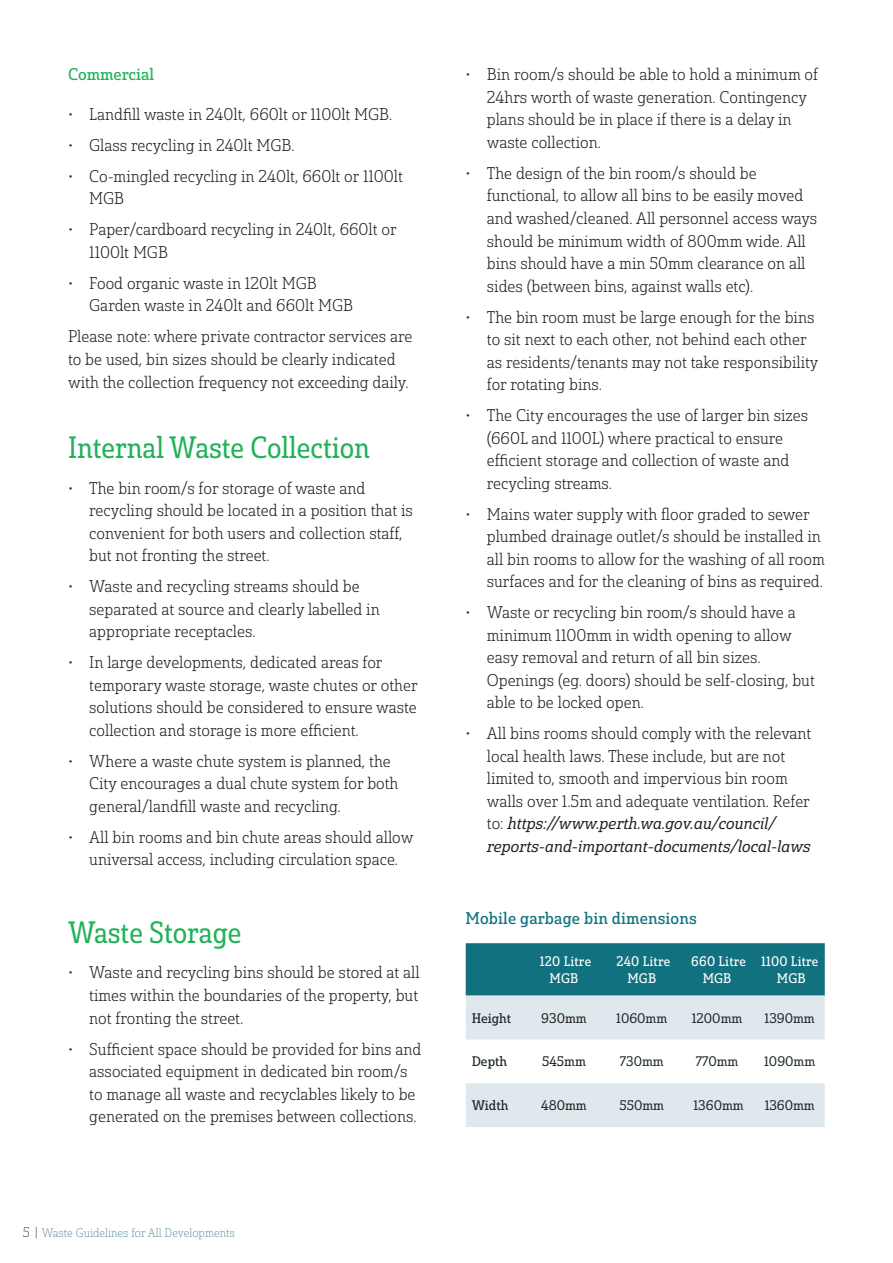
<style>
.page{position:relative;width:893px;height:1263px;background:#fff}
.page>*{position:absolute;margin:0;border:0;box-sizing:border-box;transform-origin:0 0}
.t1{font:30px "Solitas Slab Con Boo";color:#21b259}
.t2{font:16.5px/22.5px "Solitas Slab Nor Lig";color:#231f20}
.t3{font:16.5px/22.5px "Solitas Slab Nor Boo It";color:#231f20}
.t4{font:16.5px "Solitas Slab Nor Reg";letter-spacing:.01em;color:#11717e}
.t5{font:16.5px "Solitas Slab Nor Reg";color:#21b259}
.t6{font:13.5px "Solitas Slab Nor Boo";color:#1d282c}
.t7{font:13.5px/16.5px "Solitas Slab Nor Reg";letter-spacing:.02em;color:#fff;text-align:center;scale:.96 1}
.t8{font:13.5px "Solitas Slab Nor Reg";color:#1d282c}
.t9{font:13.5px "Solitas Slab Nor Boo";color:#231f20}
.t10{font:12px "Solitas Slab Nor Thi";color:#498390}
.s1{font-size:13.5px;color:#2d292a}
.s2{font-family:"Solitas Slab Con Thi";color:#231f20}
.s3{font-family:"Solitas Slab Nor Lig"}
</style>
<div class="page">
<div style="left:466px;top:943px;width:359px;height:53px;background:#11717e"></div>
<svg style="left:466px;top:996px;width:359px;height:131px;fill:#dfe8ec"></svg>
<p class="t5" style="left:68px;top:64px;width:87px">Commercial</p>
<p class="t2" style="left:68px;top:103px;width:326px">• Landfill waste in 240lt, 660lt or 1100lt MGB.</p>
<p class="t2" style="left:68px;top:134px;width:228px">• Glass recycling in 240lt MGB.</p>
<p class="t2" style="left:89px;top:165px;width:315px;text-indent:-21px">• Co-mingled recycling in 240lt, 660lt or 1100lt<br>MGB</p>
<p class="t2" style="left:89px;top:219px;width:309px;text-indent:-21px">• Paper/cardboard recycling in 240lt, 660lt or<br>1100lt MGB</p>
<p class="t2" style="left:89px;top:272px;width:265px;text-indent:-21px">• Food organic waste in 120lt MGB<br>Garden waste in 240lt and 660lt MGB</p>
<p class="t2" style="left:68px;top:326px;width:346px">Please note: where private contractor services are to be used, bin sizes should be clearly indicated with the collection frequency not exceeding daily.</p>
<h1 class="t1" style="left:68px;top:429px;width:303px">Internal Waste Collection</h1>
<p class="t2" style="left:89px;top:477px;width:325px;text-indent:-21px">• The bin room/s for storage of waste and recycling should be located in a position that is convenient for both users and collection staff, but not fronting the street.</p>
<p class="t2" style="left:89px;top:576px;width:292px;text-indent:-21px">• Waste and recycling streams should be separated at source and clearly labelled in appropriate receptacles.</p>
<p class="t2" style="left:89px;top:652px;width:330px;text-indent:-21px">• In large developments, dedicated areas for temporary waste storage, waste chutes or other solutions should be considered to ensure waste collection and storage is more efficient.</p>
<p class="t2" style="left:89px;top:750px;width:311px;text-indent:-21px">• Where a waste chute system is planned, the<br>City encourages a dual chute system for both general/landfill waste and recycling.</p>
<p class="t2" style="left:68px;top:826px;width:347px;text-align:center">• All bin rooms and bin chute areas should allow universal access, including circulation space.</p>
<h1 class="t1" style="left:68px;top:914px;width:175px">Waste Storage</h1>
<p class="t2" style="left:89px;top:962px;width:332px;text-align:justify;text-indent:-21px">• Waste and recycling bins should be stored at all times within the boundaries of the property, but not fronting the street.</p>
<p class="t2" style="left:89px;top:1038px;width:334px;text-indent:-21px">• Sufficient space should be provided for bins and associated equipment in dedicated bin room/s to manage all waste and recyclables likely to be generated on the premises between collections.</p>
<p class="t10" style="left:23px;top:1226px;width:214px"><span class="s1">5</span> <span class="s2">|</span> Waste Guidelines for All Developments</p>
<p class="t2" style="left:487px;top:64px;width:333px;text-indent:-21px">• Bin room/s should be able to hold a minimum of 24hrs worth of waste generation. Contingency plans should be in place if there is a delay in waste collection.</p>
<p class="t2" style="left:487px;top:162px;width:332px;text-indent:-21px">• The design of the bin room/s should be functional, to allow all bins to be easily moved and washed/cleaned. All personnel access ways should be minimum width of 800mm wide. All bins should have a min 50mm clearance on all sides (between bins, against walls etc).</p>
<p class="t2" style="left:487px;top:306px;width:333px;text-indent:-21px">• The bin room must be large enough for the bins to sit next to each other, not behind each other as residents/tenants may not take responsibility for rotating bins.</p>
<p class="t2" style="left:487px;top:404px;width:323px;text-indent:-21px">• The City encourages the use of larger bin sizes (660L and 1100L) where practical to ensure efficient storage and collection of waste and recycling streams.</p>
<p class="t2" style="left:487px;top:503px;width:339px;text-indent:-21px">• Mains water supply with floor graded to sewer plumbed drainage outlet/s should be installed in all bin rooms to allow for the washing of all room surfaces and for the cleaning of bins as required.</p>
<p class="t2" style="left:487px;top:601px;width:329px;text-indent:-21px">• Waste or recycling bin room/s should have a minimum 1100mm in width opening to allow easy removal and return of all bin sizes.<br>Openings (eg. doors) should be self-closing, but able to be locked open.</p>
<p class="t2" style="left:487px;top:722px;width:326px;text-indent:-21px">• All bins rooms should comply with the relevant local health laws. These include, but are not limited to, smooth and impervious bin room walls over 1.5m and adequate ventilation. Refer</p>
<p class="t3" style="left:487px;top:813px;width:325px"><span class="s3">to:</span> https://www.perth.wa.gov.au/council/ reports-and-important-documents/local-laws</p>
<p class="t4" style="left:466px;top:908px;width:233px">Mobile garbage bin dimensions</p>
<p class="t7" style="left:540px;top:953px;width:55px">120 Litre<br>MGB</p>
<p class="t7" style="left:616px;top:953px;width:57px">240 Litre<br>MGB</p>
<p class="t7" style="left:691px;top:953px;width:58px">660 Litre<br>MGB</p>
<p class="t7" style="left:761px;top:953px;width:61px">1100 Litre<br>MGB</p>
<p class="t8" style="left:472px;top:1009px;width:41px">Height</p>
<p class="t9" style="left:541px;top:1010px;width:47px">930mm</p>
<p class="t6" style="left:616px;top:1010px;width:52px">1060mm</p>
<p class="t6" style="left:692px;top:1010px;width:52px">1200mm</p>
<p class="t6" style="left:765px;top:1010px;width:52px">1390mm</p>
<p class="t8" style="left:472px;top:1053px;width:37px">Depth</p>
<p class="t9" style="left:542px;top:1053px;width:45px">545mm</p>
<p class="t6" style="left:620px;top:1053px;width:45px">730mm</p>
<p class="t6" style="left:696px;top:1053px;width:44px">770mm</p>
<p class="t6" style="left:764px;top:1053px;width:52px">1090mm</p>
<p class="t8" style="left:472px;top:1097px;width:38px">Width</p>
<p class="t9" style="left:541px;top:1097px;width:47px">480mm</p>
<p class="t6" style="left:619px;top:1097px;width:46px">550mm</p>
<p class="t6" style="left:693px;top:1097px;width:52px">1360mm</p>
<p class="t6" style="left:765px;top:1097px;width:52px">1360mm</p>
</div>
